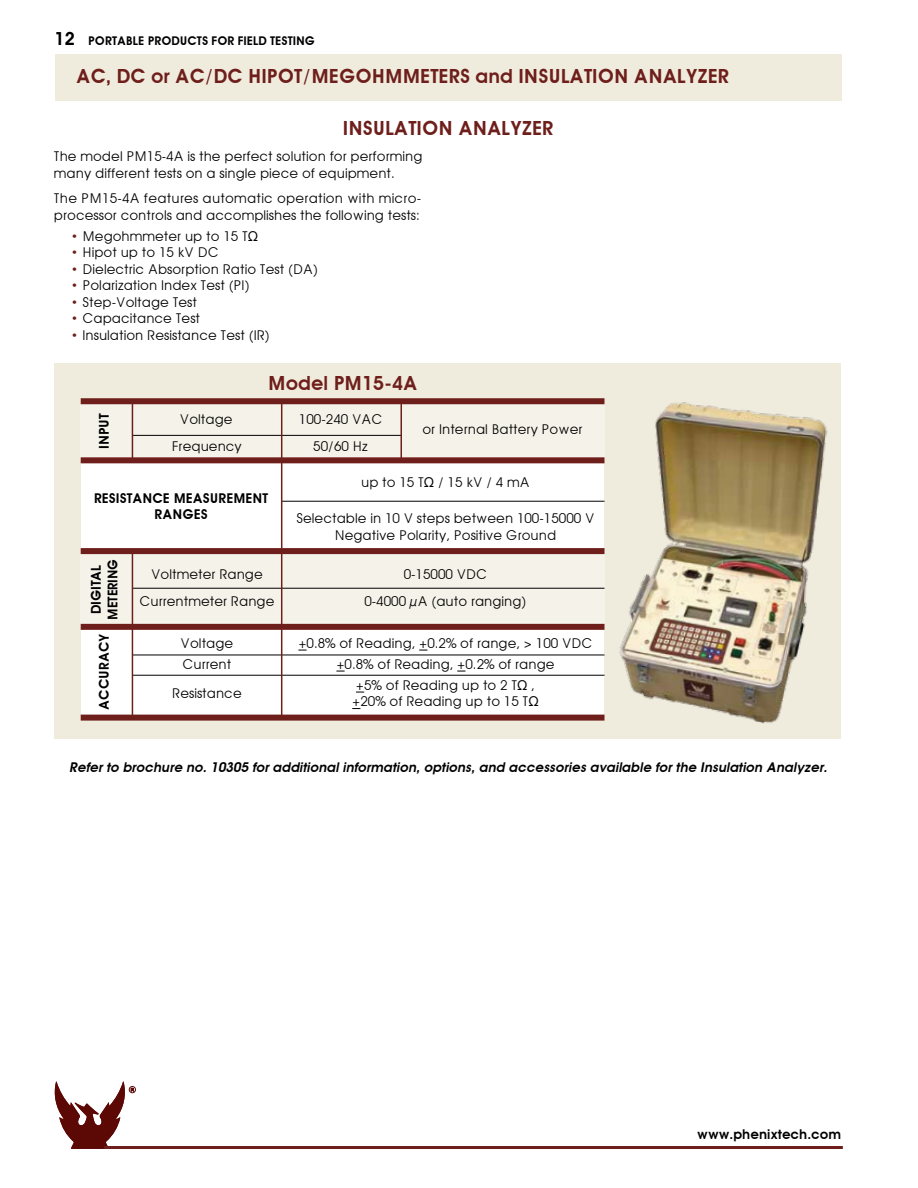
<style>
.page{position:relative;width:918px;height:1188px;background:#fff}
.page>*{position:absolute;margin:0;border:0;box-sizing:border-box;transform-origin:0 0}
.t1{font:600 19.5px "Avant Garde";color:#6e1f1b}
.t2{font:13.5px/16.5px "Avant Garde";color:#000;text-align:center}
.t3{font:italic 600 13.5px "Avant Garde";color:#000}
.t4{font:600 13.5px/16.5px "Avant Garde";color:#000;text-align:center}
.t5{font:600 12px "Avant Garde";color:#000}
.s1{font-size:18px}
.s2{color:#6e1f1b}
</style>
<div class="page">
<div style="left:54px;top:363px;width:787px;height:376px;background:#f0ecdd"></div>
<div style="left:81px;top:400px;width:523px;height:317px;background:#fff"></div>
<div style="left:129px;top:1086px;width:7px;height:7px;border:1px solid #5c0906;border-radius:50%"></div>
<svg style="left:54px;top:1082px;width:80px;height:67px"></svg>
<hr style="left:104px;top:1146px;width:739px;height:3px;background:#6e1f1b">
<div style="left:55px;top:55px;width:787px;height:46px;background:#f0ecdd"></div>
<img style="left:602px;top:402px;width:226px;height:322px">
<div style="left:80px;top:399px;width:524px;height:61px;background:#f5f2e9"></div>
<div style="left:80px;top:552px;width:524px;height:76px;background:#f5f2e9"></div>
<hr style="left:132px;top:435px;width:269px;height:1px;background:#000">
<hr style="left:281px;top:501px;width:323px;height:1px;background:#000">
<hr style="left:132px;top:588px;width:472px;height:1px;background:#000">
<hr style="left:132px;top:655px;width:472px;height:1px;background:#000">
<hr style="left:132px;top:675px;width:472px;height:1px;background:#000">
<div style="left:81px;top:398px;width:524px;height:6px;background:#6e1f1b"></div>
<div style="left:81px;top:715px;width:524px;height:6px;background:#6e1f1b"></div>
<div style="left:81px;top:624px;width:524px;height:6px;background:#6e1f1b"></div>
<hr style="left:132px;top:404px;width:1px;height:314px;background:#6e1f1b">
<hr style="left:281px;top:404px;width:1px;height:314px;background:#6e1f1b">
<hr style="left:400px;top:400px;width:2px;height:60px;background:#6e1f1b">
<div style="left:128px;top:462px;width:13px;height:87px;background:#fff"></div>
<div style="left:81px;top:457px;width:524px;height:6px;background:#6e1f1b"></div>
<div style="left:81px;top:548px;width:524px;height:6px;background:#6e1f1b"></div>
<p class="t5" style="left:55px;top:33px;width:262px"><span class="s1">12</span> PORTABLE PRODUCTS FOR FIELD TESTING</p>
<h1 class="t1" style="left:76px;top:64px;width:654px">AC, DC or AC/DC HIPOT/MEGOHMMETERS and INSULATION ANALYZER</h1>
<h1 class="t1" style="left:343px;top:116px;width:212px">INSULATION ANALYZER</h1>
<p class="t2" style="left:54px;top:148px;width:370px;text-align:left">The model PM15-4A is the perfect solution for performing many different tests on a single piece of equipment.</p>
<p class="t2" style="left:54px;top:190px;width:369px;text-align:left">The PM15-4A features automatic operation with micro&shy;processor controls and accomplishes the following tests:</p>
<p class="t2" style="left:70px;top:228px;width:188px"><span class="s2">•</span> M egohmmeter up to 15 TΩ</p>
<p class="t2" style="left:70px;top:244px;width:150px"><span class="s2">•</span> Hipot up to 15 kV DC</p>
<p class="t2" style="left:70px;top:260px;width:249px"><span class="s2">•</span> Dielectric Absorption Ratio Test (DA)</p>
<p class="t2" style="left:70px;top:277px;width:181px"><span class="s2">•</span> Polarization Index Test (PI)</p>
<p class="t2" style="left:70px;top:293px;width:128px"><span class="s2">•</span> Step-Voltage Test</p>
<p class="t2" style="left:70px;top:310px;width:131px"><span class="s2">•</span> Capacitance Test</p>
<p class="t2" style="left:70px;top:326px;width:201px"><span class="s2">•</span> Insulation Resistance Test (IR)</p>
<h1 class="t1" style="left:268px;top:371px;width:151px">Model PM15-4A</h1>
<p class="t4" style="left:96px;top:449px;width:37px;rotate:-90deg">INPUT</p>
<p class="t2" style="left:180px;top:411px;width:54px">Voltage</p>
<p class="t2" style="left:299px;top:411px;width:85px">100-240 VAC</p>
<p class="t2" style="left:422px;top:421px;width:162px">or Internal Battery Power</p>
<p class="t2" style="left:172px;top:438px;width:71px">Frequency</p>
<p class="t2" style="left:313px;top:438px;width:56px">50/60 Hz</p>
<p class="t2" style="left:361px;top:474px;width:170px">up to 15 TΩ / 15 kV / 4 mA</p>
<p class="t2" style="left:296px;top:510px;width:300px">Selectable in 10 V steps between 100-15000 V<br>Negative Polarity, Positive Ground</p>
<p class="t2" style="left:151px;top:565px;width:113px">Voltmeter Range</p>
<p class="t2" style="left:404px;top:565px;width:85px">0-15000 VDC</p>
<p class="t2" style="left:140px;top:592px;width:136px">Currentmeter Range</p>
<p class="t2" style="left:364px;top:592px;width:164px">0-4000 μA (auto ranging)</p>
<p class="t2" style="left:181px;top:634px;width:54px">Voltage</p>
<p class="t2" style="left:298px;top:634px;width:296px">+0.8% of Reading, +0.2% of range, &gt; 100 VDC</p>
<p class="t2" style="left:183px;top:655px;width:50px">Current</p>
<p class="t2" style="left:336px;top:653px;width:220px;line-height:21px">+0.8% of Reading, +0.2% of range +5% of Reading up to 2 TΩ ,</p>
<p class="t2" style="left:352px;top:693px;width:188px">+20% of Reading up to 15 TΩ</p>
<p class="t4" style="left:94px;top:490px;width:176px">RESISTANCE MEASUREMENT<br>RANGES</p>
<p class="t4" style="left:88px;top:620px;width:62px;rotate:-90deg">DIGITAL<br>METERING</p>
<p class="t4" style="left:96px;top:710px;width:78px;rotate:-90deg">ACCURACY</p>
<p class="t2" style="left:172px;top:685px;width:71px">Resistance</p>
<p class="t3" style="left:69px;top:759px;width:762px">Refer to brochure no. 10305 for additional information, options, and accessories available for the Insulation Analyzer.</p>
<p class="t4" style="left:697px;top:1126px;width:145px">www.phenixtech.com</p>
</div>
